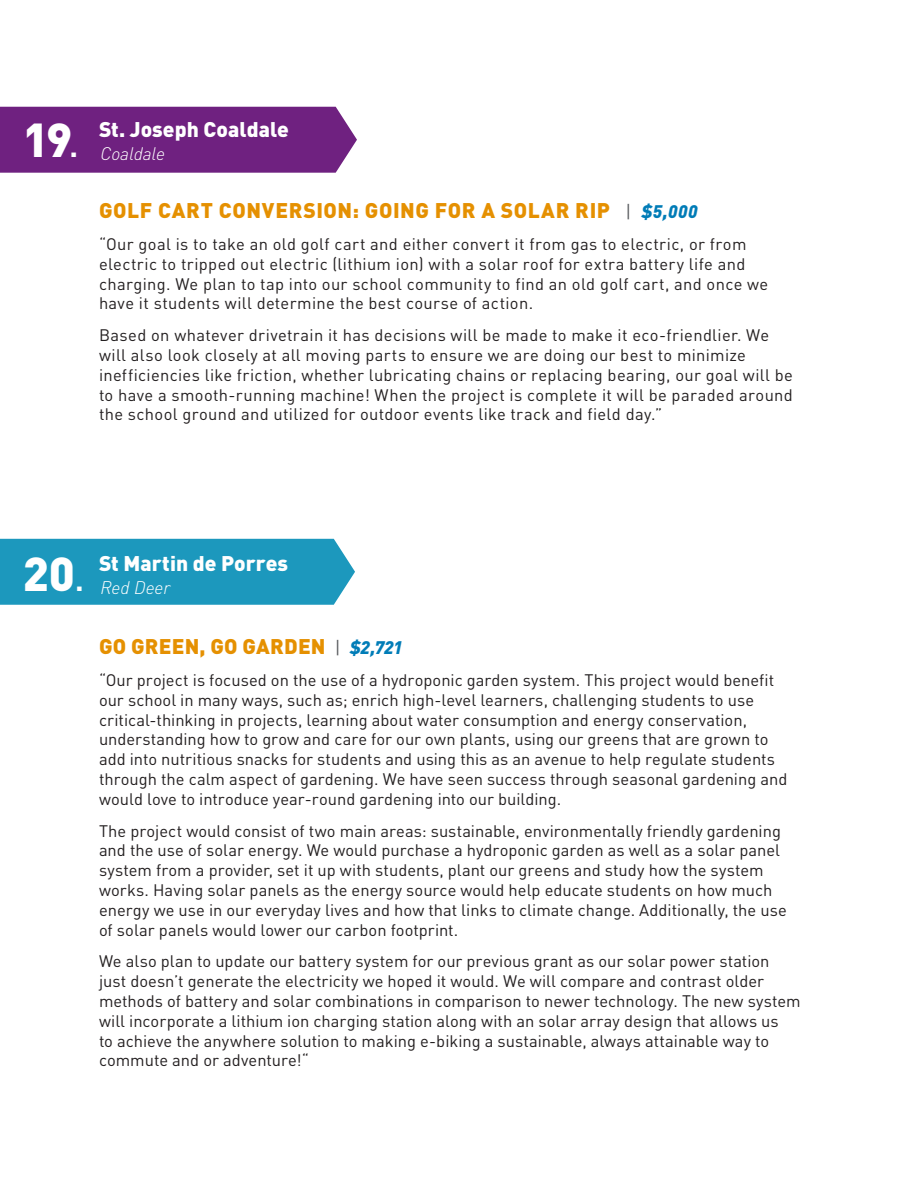
<style>
.page{position:relative;width:918px;height:1188px;background:#fff}
.page>*{position:absolute;margin:0;border:0;box-sizing:border-box;transform-origin:0 0}
.t1{font:900 46.95px "DIN Pro";color:#fff}
.t2{font:900 21px "DIN Pro";letter-spacing:.025em;color:#e59001}
.t3{font:900 21px "DIN Pro";color:#fff}
.t4{font:italic 300 18px "DIN Pro";letter-spacing:-.01em;color:#fff}
.t5{font:16.5px/19.8px "DIN Pro";letter-spacing:.005em;color:#231f20}
.s1{font-weight:400}
.s2{font-weight:400;font-size:18px;color:#595c5f}
.s3{font-style:italic;font-size:18px;color:#007cb7}
</style>
<div class="page">
<div style="left:0;top:107px;width:357px;height:66px;background:#6f2180"></div>
<div style="left:0;top:539px;width:355px;height:66px;background:#1c98bd"></div>
<p class="t1" style="left:23px;top:100px;width:59px">19<span class="s1">.</span></p>
<p class="t3" style="left:99px;top:112px;width:191px">St. Joseph Coaldale</p>
<p class="t4" style="left:100px;top:140px;width:66px">Coaldale</p>
<p class="t2" style="left:99px;top:193px;width:600px">GOLF CART CONVERSION: GOING FOR A SOLAR RIP <span class="s2">|</span> <span class="s3">$5,000</span></p>
<p class="t5" style="left:99px;top:233px;width:671px">“Our goal is to take an old golf cart and either convert it from gas to electric, or from electric to tripped out electric (lithium ion) with a solar roof for extra battery life and charging. We plan to tap into our school community to find an old golf cart, and once we have it students will determine the best course of action.</p>
<p class="t5" style="left:99px;top:324px;width:695px">Based on whatever drivetrain it has decisions will be made to make it eco-friendlier. We will also look closely at all moving parts to ensure we are doing our best to minimize inefficiencies like friction, whether lubricating chains or replacing bearing, our goal will be to have a smooth-running machine! When the project is complete it will be paraded around the school ground and utilized for outdoor events like track and field day.”</p>
<p class="t1" style="left:23px;top:533px;width:64px">20<span class="s1">.</span></p>
<p class="t3" style="left:99px;top:545px;width:191px">St Martin de Porres</p>
<p class="t4" style="left:100px;top:574px;width:71px">Red Deer</p>
<p class="t2" style="left:99px;top:629px;width:305px">GO GREEN, GO GARDEN <span class="s2">|</span> <span class="s3">$2,721</span></p>
<p class="t5" style="left:99px;top:668px;width:690px">“Our project is focused on the use of a hydroponic garden system. This project would benefit our school in many ways, such as; enrich high-level learners, challenging students to use critical-thinking in projects, learning about water consumption and energy conservation, understanding how to grow and care for our own plants, using our greens that are grown to add into nutritious snacks for students and using this as an avenue to help regulate students through the calm aspect of gardening. We have seen success through seasonal gardening and would love to introduce year-round gardening into our building.</p>
<p class="t5" style="left:99px;top:819px;width:689px">The project would consist of two main areas: sustainable, environmentally friendly gardening and the use of solar energy. We would purchase a hydroponic garden as well as a solar panel system from a provider, set it up with students, plant our greens and study how the system works. Having solar panels as the energy source would help educate students on how much energy we use in our everyday lives and how that links to climate change. Additionally, the use of solar panels would lower our carbon footprint.</p>
<p class="t5" style="left:99px;top:950px;width:703px">We also plan to update our battery system for our previous grant as our solar power station just doesn’t generate the electricity we hoped it would. We will compare and contrast older methods of battery and solar combinations in comparison to newer technology. The new system will incorporate a lithium ion charging station along with an solar array design that allows us<br>to achieve the anywhere solution to making e-biking a sustainable, always attainable way to commute and or adventure!“</p>
</div>
